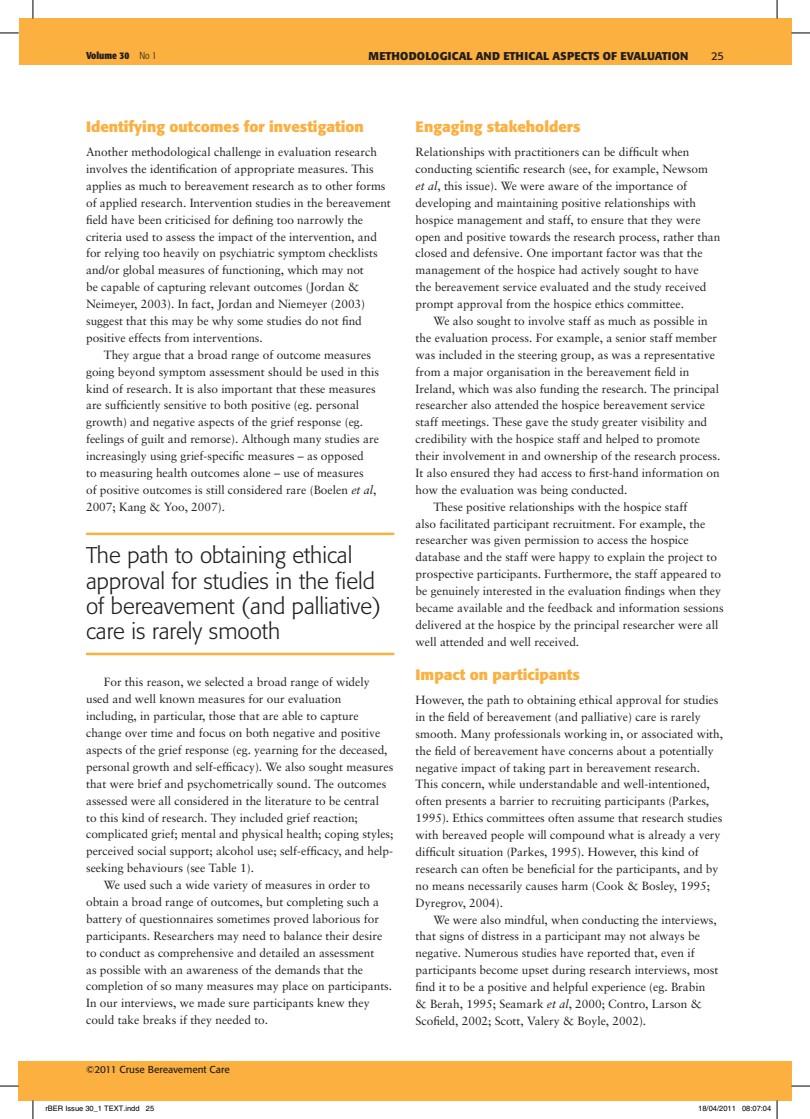
<style>
.page{position:relative;width:810px;height:1119px;background:#fff}
.page>*{position:absolute;margin:0;border:0;box-sizing:border-box;transform-origin:0 0}
.t1{font:300 22.5px/25px "Formata";color:#231f20}
.t2{font:700 15px "Formata";color:#fbb03f}
.t3{font:11.88px/16.9px "Sabon";color:#231f20}
.t4{font:700 11.25px "Formata";color:#231f20}
.t5{font:11.25px "Formata";color:#231f20}
.t6{font:10px "Formata";color:#231f20}
.t7{font:700 condensed 10px "Formata";color:#231f20}
.t8{font:7.5px "Helvetica";color:#000}
.s1{font-weight:300}
.s2{font-style:italic}
</style>
<div class="page">
<div style="left:33px;top:19px;width:758px;height:46px;background:#fbb03f"></div>
<div style="left:33px;top:1060px;width:758px;height:39px;background:#fbb03f"></div>
<hr style="left:86px;top:532px;width:308px;height:3px;background:#fbb03f">
<hr style="left:86px;top:652px;width:308px;height:3px;background:#fbb03f">
<div style="left:19px;top:19px;width:13px;height:46px;background:#fbb03f"></div>
<div style="left:19px;top:1060px;width:14px;height:39px;background:#fbb03f"></div>
<svg style="left:0;top:32px;width:19px;height:2px"></svg>
<svg style="left:791px;top:32px;width:19px;height:2px"></svg>
<svg style="left:0;top:1085px;width:19px;height:1px"></svg>
<svg style="left:791px;top:1085px;width:19px;height:1px"></svg>
<svg style="left:32px;top:0;width:2px;height:19px"></svg>
<svg style="left:32px;top:1099px;width:2px;height:19px"></svg>
<svg style="left:776px;top:0;width:2px;height:19px"></svg>
<svg style="left:742px;top:1099px;width:36px;height:19px"></svg>
<p class="t7" style="left:86px;top:49px;width:72px">Volume 30 <span class="s1">No 1</span></p>
<p class="t4" style="left:368px;top:49px;width:322px">METHODOLOGICAL AND ETHICAL ASPECTS OF EVALUATION</p>
<p class="t5" style="left:711px;top:49px;width:14px">25</p>
<p class="t2" style="left:86px;top:117px;width:279px">Identifying outcomes for investigation</p>
<p class="t3" style="left:86px;top:143px;width:292px">Another methodological challenge in evaluation research</p>
<p class="t3" style="left:86px;top:160px;width:289px">involves the identification of appropriate measures. This</p>
<p class="t3" style="left:86px;top:177px;width:301px">applies as much to bereavement research as to other forms</p>
<p class="t3" style="left:86px;top:194px;width:306px">of applied research. Intervention studies in the bereavement</p>
<p class="t3" style="left:86px;top:211px;width:279px">field have been criticised for defining too narrowly the</p>
<p class="t3" style="left:86px;top:228px;width:292px">criteria used to assess the impact of the intervention, and</p>
<p class="t3" style="left:86px;top:245px;width:293px">for relying too heavily on psychiatric symptom checklists</p>
<p class="t3" style="left:86px;top:261px;width:279px">and/or global measures of functioning, which may not</p>
<p class="t3" style="left:86px;top:278px;width:275px">be capable of capturing relevant outcomes (Jordan &amp;</p>
<p class="t3" style="left:86px;top:295px;width:281px">Neimeyer, 2003). In fact, Jordan and Niemeyer (2003)</p>
<p class="t3" style="left:86px;top:312px;width:277px">suggest that this may be why some studies do not find</p>
<p class="t3" style="left:86px;top:329px;width:178px">positive effects from interventions.</p>
<p class="t3" style="left:104px;top:346px;width:269px">They argue that a broad range of outcome measures</p>
<p class="t3" style="left:86px;top:363px;width:294px">going beyond symptom assessment should be used in this</p>
<p class="t3" style="left:86px;top:380px;width:291px">kind of research. It is also important that these measures</p>
<p class="t3" style="left:86px;top:396px;width:275px">are sufficiently sensitive to both positive (eg. personal</p>
<p class="t3" style="left:86px;top:413px;width:279px">growth) and negative aspects of the grief response (eg.</p>
<p class="t3" style="left:86px;top:430px;width:294px">feelings of guilt and remorse). Although many studies are</p>
<p class="t3" style="left:86px;top:447px;width:279px">increasingly using grief-specific measures – as opposed</p>
<p class="t3" style="left:86px;top:464px;width:279px">to measuring health outcomes alone – use of measures</p>
<p class="t3" style="left:86px;top:481px;width:292px">of positive outcomes is still considered rare (Boelen <span class="s2">et al</span>,</p>
<p class="t3" style="left:86px;top:498px;width:140px">2007; Kang &amp; Yoo, 2007).</p>
<h1 class="t1" style="left:86px;top:543px;width:296px">The path to obtaining ethical approval for studies in the field of bereavement (and palliative) care is rarely smooth</h1>
<p class="t3" style="left:104px;top:673px;width:267px">For this reason, we selected a broad range of widely</p>
<p class="t3" style="left:86px;top:690px;width:257px">used and well known measures for our evaluation</p>
<p class="t3" style="left:86px;top:707px;width:274px">including, in particular, those that are able to capture</p>
<p class="t3" style="left:86px;top:724px;width:296px">change over time and focus on both negative and positive</p>
<p class="t3" style="left:86px;top:741px;width:303px">aspects of the grief response (eg. yearning for the deceased,</p>
<p class="t3" style="left:86px;top:758px;width:309px">personal growth and self-efficacy). We also sought measures</p>
<p class="t3" style="left:86px;top:775px;width:302px">that were brief and psychometrically sound. The outcomes</p>
<p class="t3" style="left:86px;top:791px;width:294px">assessed were all considered in the literature to be central</p>
<p class="t3" style="left:86px;top:808px;width:273px">to this kind of research. They included grief reaction;</p>
<p class="t3" style="left:86px;top:825px;width:309px">complicated grief; mental and physical health; coping styles;</p>
<p class="t3" style="left:86px;top:842px;width:309px">perceived social support; alcohol use; self-efficacy, and help-</p>
<p class="t3" style="left:86px;top:859px;width:169px">seeking behaviours (see Table 1).</p>
<p class="t3" style="left:104px;top:876px;width:268px">We used such a wide variety of measures in order to</p>
<p class="t3" style="left:86px;top:893px;width:294px">obtain a broad range of outcomes, but completing such a</p>
<p class="t3" style="left:86px;top:910px;width:294px">battery of questionnaires sometimes proved laborious for</p>
<p class="t3" style="left:86px;top:926px;width:298px">participants. Researchers may need to balance their desire</p>
<p class="t3" style="left:86px;top:943px;width:290px">to conduct as comprehensive and detailed an assessment</p>
<p class="t3" style="left:86px;top:960px;width:279px">as possible with an awareness of the demands that the</p>
<p class="t3" style="left:86px;top:977px;width:308px">completion of so many measures may place on participants.</p>
<p class="t3" style="left:86px;top:994px;width:285px">In our interviews, we made sure participants knew they</p>
<p class="t3" style="left:86px;top:1011px;width:184px">could take breaks if they needed to.</p>
<p class="t6" style="left:86px;top:1062px;width:145px">©2011 Cruse Bereavement Care</p>
<p class="t2" style="left:416px;top:117px;width:166px">Engaging stakeholders</p>
<p class="t3" style="left:416px;top:143px;width:306px">Relationships with practitioners can be difficult when conducting scientific research (see, for example, Newsom<br><span class="s2">et al</span>, this issue). We were aware of the importance of developing and maintaining positive relationships with hospice management and staff, to ensure that they were open and positive towards the research process, rather than closed and defensive. One important factor was that the management of the hospice had actively sought to have<br>the bereavement service evaluated and the study received prompt approval from the hospice ethics committee.</p>
<p class="t3" style="left:433px;top:312px;width:276px">We also sought to involve staff as much as possible in</p>
<p class="t3" style="left:416px;top:329px;width:303px">the evaluation process. For example, a senior staff member</p>
<p class="t3" style="left:416px;top:346px;width:301px">was included in the steering group, as was a representative</p>
<p class="t3" style="left:416px;top:363px;width:275px">from a major organisation in the bereavement field in</p>
<p class="t3" style="left:416px;top:380px;width:305px">Ireland, which was also funding the research. The principal</p>
<p class="t3" style="left:416px;top:396px;width:291px">researcher also attended the hospice bereavement service</p>
<p class="t3" style="left:416px;top:413px;width:293px">staff meetings. These gave the study greater visibility and</p>
<p class="t3" style="left:416px;top:430px;width:286px">credibility with the hospice staff and helped to promote</p>
<p class="t3" style="left:416px;top:447px;width:306px">their involvement in and ownership of the research process.</p>
<p class="t3" style="left:416px;top:464px;width:306px">It also ensured they had access to first-hand information on</p>
<p class="t3" style="left:416px;top:481px;width:213px">how the evaluation was being conducted.</p>
<p class="t3" style="left:433px;top:498px;width:256px">These positive relationships with the hospice staff</p>
<p class="t3" style="left:416px;top:515px;width:291px">also facilitated participant recruitment. For example, the</p>
<p class="t3" style="left:416px;top:531px;width:275px">researcher was given permission to access the hospice</p>
<p class="t3" style="left:416px;top:548px;width:303px">database and the staff were happy to explain the project to</p>
<p class="t3" style="left:416px;top:565px;width:307px">prospective participants. Furthermore, the staff appeared to</p>
<p class="t3" style="left:416px;top:582px;width:307px">be genuinely interested in the evaluation findings when they</p>
<p class="t3" style="left:416px;top:599px;width:310px">became available and the feedback and information sessions</p>
<p class="t3" style="left:416px;top:616px;width:304px">delivered at the hospice by the principal researcher were all</p>
<p class="t3" style="left:416px;top:633px;width:165px">well attended and well received.</p>
<p class="t2" style="left:416px;top:664px;width:166px">Impact on participants</p>
<p class="t3" style="left:416px;top:691px;width:309px">However, the path to obtaining ethical approval for studies in the field of bereavement (and palliative) care is rarely smooth. Many professionals working in, or associated with, the field of bereavement have concerns about a potentially negative impact of taking part in bereavement research.<br>This concern, while understandable and well-intentioned, often presents a barrier to recruiting participants (Parkes, 1995). Ethics committees often assume that research studies with bereaved people will compound what is already a very difficult situation (Parkes, 1995). However, this kind of research can often be beneficial for the participants, and by no means necessarily causes harm (Cook &amp; Bosley, 1995; Dyregrov, 2004).</p>
<p class="t3" style="left:416px;top:910px;width:304px;text-indent:18px">We were also mindful, when conducting the interviews, that signs of distress in a participant may not always be negative. Numerous studies have reported that, even if participants become upset during research interviews, most find it to be a positive and helpful experience (eg. Brabin &amp; Berah, 1995; Seamark <span class="s2">et al</span>, 2000; Contro, Larson &amp; Scofield, 2002; Scott, Valery &amp; Boyle, 2002).</p>
<p class="t8" style="left:45px;top:1104px;width:110px">rBER Issue 30_1 TEXT.indd 25</p>
<p class="t8" style="left:698px;top:1104px;width:74px">18/04/2011 08:07:04</p>
</div>
